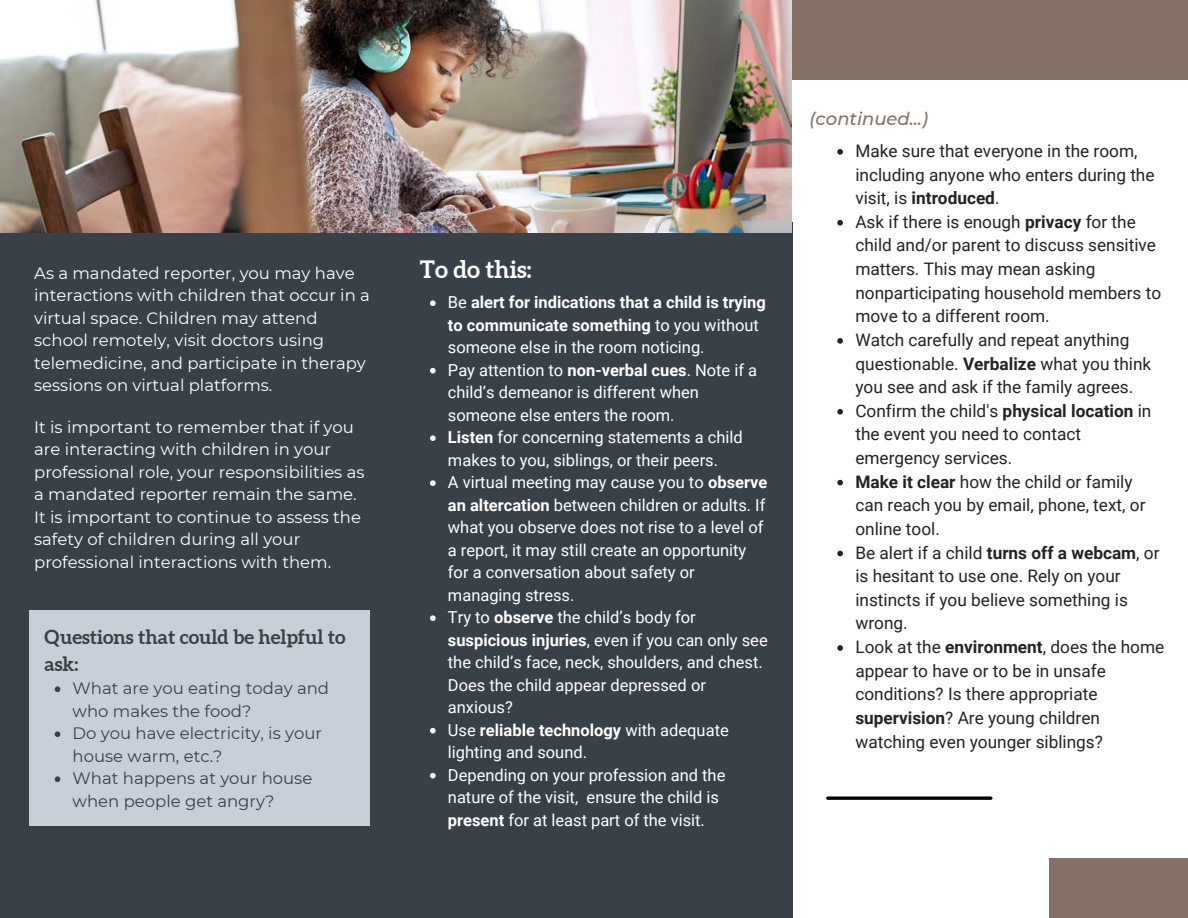
<style>
.page{position:relative;width:1188px;height:918px;background:#fff}
.page>*{position:absolute;margin:0;border:0;box-sizing:border-box;transform-origin:0 0}
.t1{font:700 24px "Aleo";color:#fff}
.t2{font:700 19.5px/27px "Aleo";color:#384048}
.t3{font:italic 500 18px "Montserrat";color:#837165}
.t4{font:17.25px/23.5px "Roboto";color:#212324}
.t5{font:16.5px/22.5px "Roboto";color:#fff}
.t6{font:16.5px/22.5px "Montserrat";color:#fff}
.t7{font:16.5px/22.5px "Montserrat";color:#384048}
.s1{font-weight:700}
</style>
<div class="page">
<div style="left:0;top:0;width:1188px;height:80px;background:#837165"></div>
<div style="left:0;top:222px;width:793px;height:696px;background:#384048"></div>
<div style="left:1049px;top:858px;width:139px;height:60px;background:#837165"></div>
<svg style="left:828px;top:796px;width:163px;height:4px"></svg>
<img style="left:0;top:0;width:792px;height:233px">
<div style="left:29px;top:610px;width:341px;height:216px;background:#c7d0d8"></div>
<svg style="left:430px;top:300px;width:6px;height:6px"></svg>
<svg style="left:430px;top:368px;width:6px;height:6px"></svg>
<svg style="left:430px;top:435px;width:6px;height:6px"></svg>
<svg style="left:430px;top:480px;width:6px;height:6px"></svg>
<svg style="left:430px;top:615px;width:6px;height:6px"></svg>
<svg style="left:430px;top:728px;width:6px;height:6px"></svg>
<svg style="left:430px;top:773px;width:6px;height:5px"></svg>
<svg style="left:837px;top:149px;width:6px;height:6px"></svg>
<svg style="left:837px;top:220px;width:6px;height:6px"></svg>
<svg style="left:837px;top:338px;width:6px;height:6px"></svg>
<svg style="left:837px;top:409px;width:6px;height:6px"></svg>
<svg style="left:837px;top:480px;width:6px;height:5px"></svg>
<svg style="left:837px;top:551px;width:6px;height:5px"></svg>
<svg style="left:837px;top:645px;width:6px;height:6px"></svg>
<svg style="left:55px;top:686px;width:5px;height:6px"></svg>
<svg style="left:55px;top:731px;width:5px;height:6px"></svg>
<svg style="left:55px;top:776px;width:5px;height:6px"></svg>
<p class="t6" style="left:34px;top:261px;width:337px">As a mandated reporter, you may have interactions with children that occur in a virtual space. Children may attend school remotely, visit doctors using telemedicine, and participate in therapy sessions on virtual platforms.</p>
<p class="t6" style="left:34px;top:416px;width:332px">It is important to remember that if you are interacting with children in your professional role, your responsibilities as a mandated reporter remain the same.<br>It is important to continue to assess the safety of children during all your professional interactions with them.</p>
<p class="t2" style="left:45px;top:623px;width:303px">Questions that could be helpful to ask:</p>
<p class="t7" style="left:73px;top:677px;width:258px">What are you eating today and who makes the food?<br>Do you have electricity, is your house warm, etc.?<br>What happens at your house when people get angry?</p>
<h1 class="t1" style="left:420px;top:256px;width:113px">To do this:</h1>
<p class="t5" style="left:448px;top:291px;width:321px">Be <span class="s1">alert for indications that a child is trying to communicate something</span> to you without someone else in the room noticing.<br>Pay attention to <span class="s1">non-verbal cues</span>. Note if a child’s demeanor is different when someone else enters the room.<br><span class="s1">Listen</span> for concerning statements a child makes to you, siblings, or their peers.<br>A virtual meeting may cause you to <span class="s1">observe an altercation</span> between children or adults. If what you observe does not rise to a level of a report, it may still create an opportunity for a conversation about safety or managing stress.<br>Try to <span class="s1">observe</span> the child’s body for <span class="s1">suspicious injuries</span>, even if you can only see the child’s face, neck, shoulders, and chest.<br>Does the child appear depressed or anxious?<br>Use <span class="s1">reliable technology</span> with adequate lighting and sound.<br>Depending on your profession and the nature of the visit, ensure the child is <span class="s1">present</span> for at least part of the visit.</p>
<p class="t3" style="left:810px;top:108px;width:120px">(continued...)</p>
<p class="t4" style="left:855px;top:139px;width:310px">Make sure that everyone in the room, including anyone who enters during the visit, is <span class="s1">introduced</span>.<br>Ask if there is enough <span class="s1">privacy</span> for the child and/or parent to discuss sensitive matters. This may mean asking nonparticipating household members to move to a different room.<br>Watch carefully and repeat anything questionable. <span class="s1">Verbalize</span> what you think you see and ask if the family agrees.<br>Confirm the child's <span class="s1">physical location</span> in the event you need to contact emergency services.<br><span class="s1">Make it clear</span> how the child or family can reach you by email, phone, text, or online tool.<br>Be alert if a child <span class="s1">turns off a webcam</span>, or is hesitant to use one. Rely on your instincts if you believe something is wrong.<br>Look at the <span class="s1">environment</span>, does the home appear to have or to be in unsafe conditions? Is there appropriate <span class="s1">supervision</span>? Are young children watching even younger siblings?</p>
</div>
